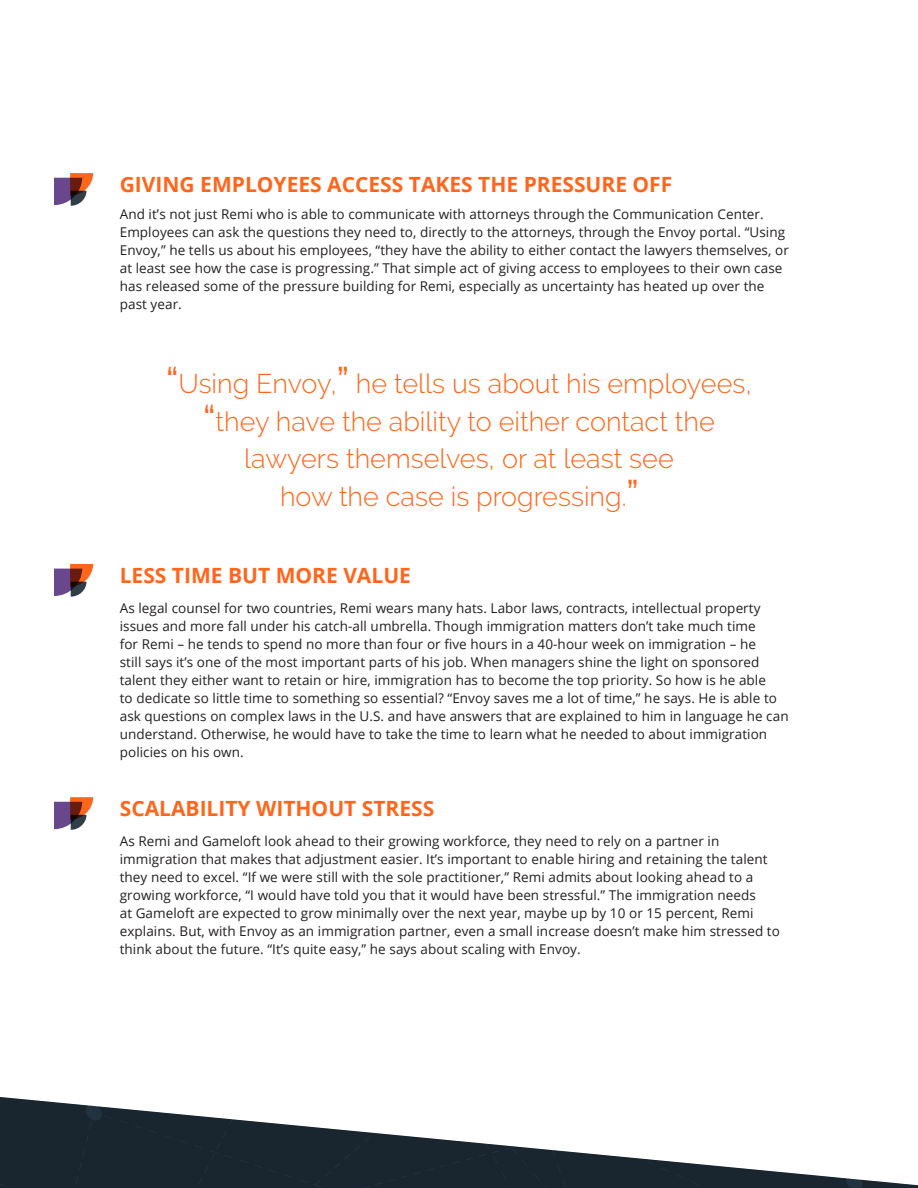
<style>
.page{position:relative;width:918px;height:1188px;background:#fff}
.page>*{position:absolute;margin:0;border:0;box-sizing:border-box;transform-origin:0 0}
.t1{font:300 27px/37.5px "Raleway";color:#ff661c;text-align:center}
.t2{font:700 21px "Open Sans";color:#ff661c}
.t3{font:13.5px/18px "Open Sans";letter-spacing:.005em;color:#231f20}
.s1{font-weight:500;font-size:36px}
</style>
<div class="page">
<svg style="left:54px;top:564px;width:39px;height:33px"></svg>
<svg style="left:54px;top:797px;width:39px;height:33px"></svg>
<div style="left:0;top:1097px;width:67px;height:91px;background:#192630"></div>
<svg style="left:0;top:1182px;width:4px;height:4px"></svg>
<svg style="left:67px;top:1103px;width:851px;height:85px"></svg>
<div style="left:543px;top:1133px;width:9px;height:9px;background:#fff;border-radius:50%"></div>
<svg style="left:54px;top:173px;width:39px;height:33px"></svg>
<p class="t2" style="left:120px;top:169px;width:554px">GIVING EMPLOYEES ACCESS TAKES THE PRESSURE OFF</p>
<p class="t3" style="left:120px;top:205px;width:671px">And it’s not just Remi who is able to communicate with attorneys through the Communication Center.<br>Employees can ask the questions they need to, directly to the attorneys, through the Envoy portal. “Using Envoy,” he tells us about his employees, “they have the ability to either contact the lawyers themselves, or at least see how the case is progressing.” That simple act of giving access to employees to their own case has released some of the pressure building for Remi, especially as uncertainty has heated up over the past year.</p>
<p class="t1" style="left:166px;top:365px;width:587px"><span class="s1">“</span>Using Envoy,<span class="s1">”</span> he tells us about his employees, <span class="s1">“</span>they have the ability to either contact the lawyers themselves, or at least see<br>how the case is progressing.<span class="s1">”</span></p>
<p class="t2" style="left:120px;top:561px;width:293px">LESS TIME BUT MORE VALUE</p>
<p class="t3" style="left:120px;top:599px;width:670px">As legal counsel for two countries, Remi wears many hats. Labor laws, contracts, intellectual property issues and more fall under his catch-all umbrella. Though immigration matters don’t take much time<br>for Remi – he tends to spend no more than four or five hours in a 40-hour week on immigration – he<br>still says it’s one of the most important parts of his job. When managers shine the light on sponsored talent they either want to retain or hire, immigration has to become the top priority. So how is he able<br>to dedicate so little time to something so essential? “Envoy saves me a lot of time,” he says. He is able to ask questions on complex laws in the U.S. and have answers that are explained to him in language he can understand. Otherwise, he would have to take the time to learn what he needed to about immigration policies on his own.</p>
<p class="t2" style="left:120px;top:794px;width:316px">SCALABILITY WITHOUT STRESS</p>
<p class="t3" style="left:120px;top:832px;width:662px">As Remi and Gameloft look ahead to their growing workforce, they need to rely on a partner in immigration that makes that adjustment easier. It’s important to enable hiring and retaining the talent they need to excel. “If we were still with the sole practitioner,” Remi admits about looking ahead to a growing workforce, “I would have told you that it would have been stressful.” The immigration needs<br>at Gameloft are expected to grow minimally over the next year, maybe up by 10 or 15 percent, Remi explains. But, with Envoy as an immigration partner, even a small increase doesn’t make him stressed to think about the future. “It’s quite easy,” he says about scaling with Envoy.</p>
</div>
